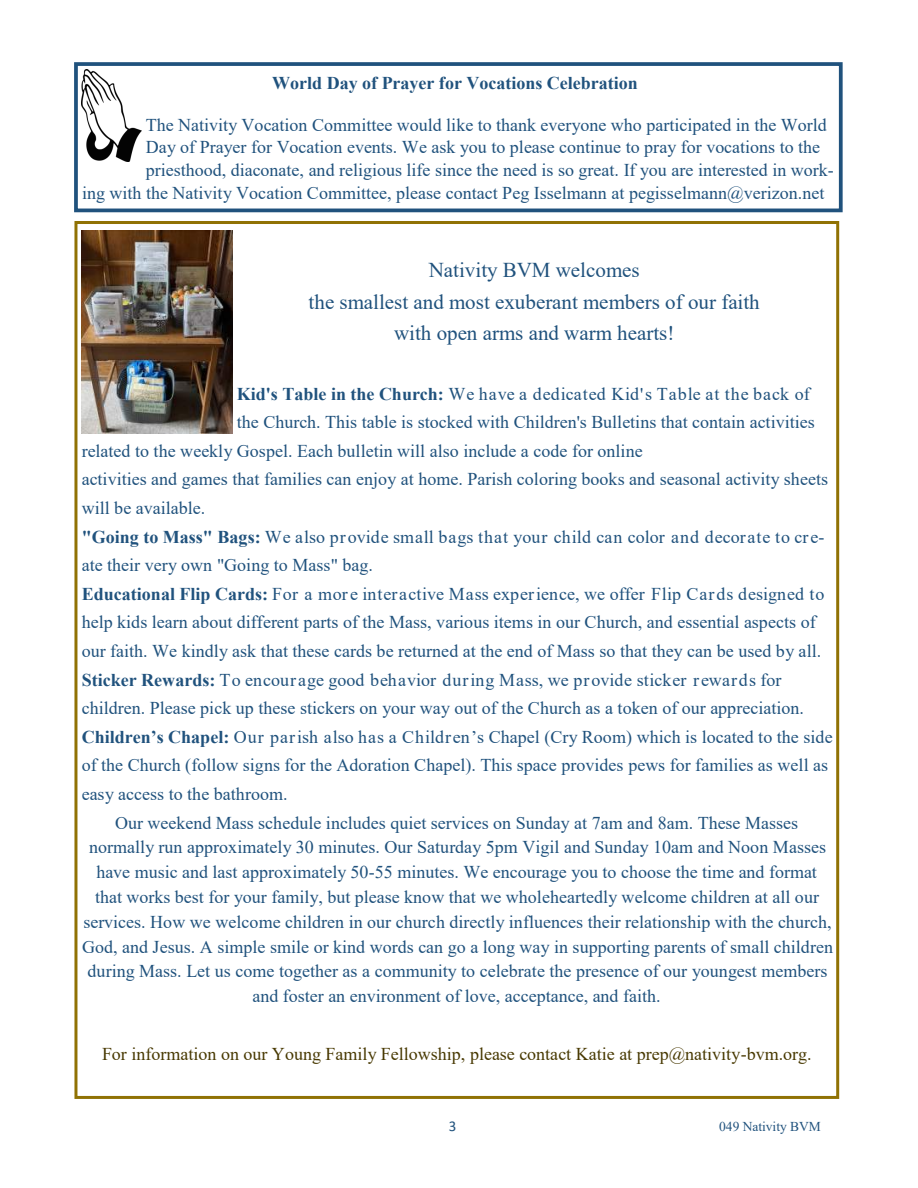
<style>
.page{position:relative;width:918px;height:1188px;background:#fff}
.page>*{position:absolute;margin:0;border:0;box-sizing:border-box;transform-origin:0 0}
.t1{font:21px "Times New Roman";color:#20527d}
.t2{font:18px/24.8px "Times New Roman";color:#20527d}
.t3{font:18px "Times New Roman";color:#483902}
.t4{font:18px "Times New Roman";letter-spacing:.055em;color:#20527d}
.t5{font:700 18px "Times New Roman";color:#20527d}
.t6{font:15px "Calibri";color:#20527d}
.t7{font:13.5px "Times New Roman";color:#20527d}
.s1{font-weight:700}
</style>
<div class="page">
<img style="left:82px;top:231px;width:151px;height:202px">
<div style="left:74px;top:62px;width:769px;height:150px;border:4px solid #20527d"></div>
<img style="left:82px;top:70px;width:60px;height:92px">
<p class="t5" style="left:272px;top:73px;width:367px">World Day of Prayer for Vocations Celebration</p>
<p class="t2" style="left:146px;top:112px;width:683px">The Nativity Vocation Committee would like to thank everyone who participated in the World</p>
<p class="t2" style="left:146px;top:135px;width:676px">Day of Prayer for Vocation events. We ask you to please continue to pray for vocations to the</p>
<p class="t2" style="left:146px;top:158px;width:690px">priesthood, diaconate, and religious life since the need is so great. If you are interested in work-</p>
<p class="t2" style="left:82px;top:180px;width:744px">ing with the Nativity Vocation Committee, please contact Peg Isselmann at pegisselmann@verizon.net</p>
<p class="t1" style="left:429px;top:259px;width:212px">Nativity BVM welcomes</p>
<p class="t1" style="left:309px;top:290px;width:453px">the smallest and most exuberant members of our faith</p>
<p class="t1" style="left:394px;top:321px;width:282px">with open arms and warm hearts!</p>
<p class="t4" style="left:237px;top:384px;width:574px"><span class="s1">Kid's Table in the Church:</span> We have a dedicated Kid's Table at the back of</p>
<p class="t2" style="left:237px;top:410px;width:579px">the Church. This table is stocked with Children's Bulletins that contain activities</p>
<p class="t2" style="left:82px;top:438px;width:563px">related to the weekly Gospel. Each bulletin will also include a code for online</p>
<p class="t2" style="left:82px;top:467px;width:748px">activities and games that families can enjoy at home. Parish coloring books and seasonal activity sheets</p>
<p class="t2" style="left:82px;top:496px;width:125px">will be available.</p>
<p class="t2" style="left:82px;top:522px;width:744px;line-height:28.7px"><span class="s1">"Going to Mass" Bags:</span> We also provide small bags that your child can color and decorate to cre&shy;ate their very own "Going to Mass" bag.</p>
<p class="t2" style="left:82px;top:579px;width:744px;line-height:28.7px"><span class="s1">Educational Flip Cards:</span> For a more interactive Mass experience, we offer Flip Cards designed to help kids learn about different parts of the Mass, various items in our Church, and essential aspects of our faith. We kindly ask that these cards be returned at the end of Mass so that they can be used by all.</p>
<p class="t2" style="left:82px;top:665px;width:724px;line-height:28.7px"><span class="s1">Sticker Rewards:</span> To encourage good behavior during Mass, we provide sticker rewards for children. Please pick up these stickers on your way out of the Church as a token of our appreciation.</p>
<p class="t2" style="left:82px;top:722px;width:752px;line-height:28.7px"><span class="s1">Children’s Chapel:</span> Our parish also has a Children’s Chapel (Cry Room) which is located to the side of the Church (follow signs for the Adoration Chapel). This space provides pews for families as well as easy access to the bathroom.</p>
<p class="t2" style="left:82px;top:810px;width:753px;text-align:center">Our weekend Mass schedule includes quiet services on Sunday at 7am and 8am. These Masses normally run approximately 30 minutes. Our Saturday 5pm Vigil and Sunday 10am and Noon Masses have music and last approximately 50-55 minutes. We encourage you to choose the time and format that works best for your family, but please know that we wholeheartedly welcome children at all our services. How we welcome children in our church directly influences their relationship with the church, God, and Jesus. A simple smile or kind words can go a long way in supporting parents of small children during Mass. Let us come together as a community to celebrate the presence of our youngest members and foster an environment of love, acceptance, and faith.</p>
<p class="t3" style="left:102px;top:1044px;width:711px">For information on our Young Family Fellowship, please contact Katie at prep@nativity-bvm.org.</p>
<p class="t6" style="left:449px;top:1119px;width:9px">3</p>
<p class="t7" style="left:719px;top:1119px;width:103px">049 Nativity BVM</p>
</div>
